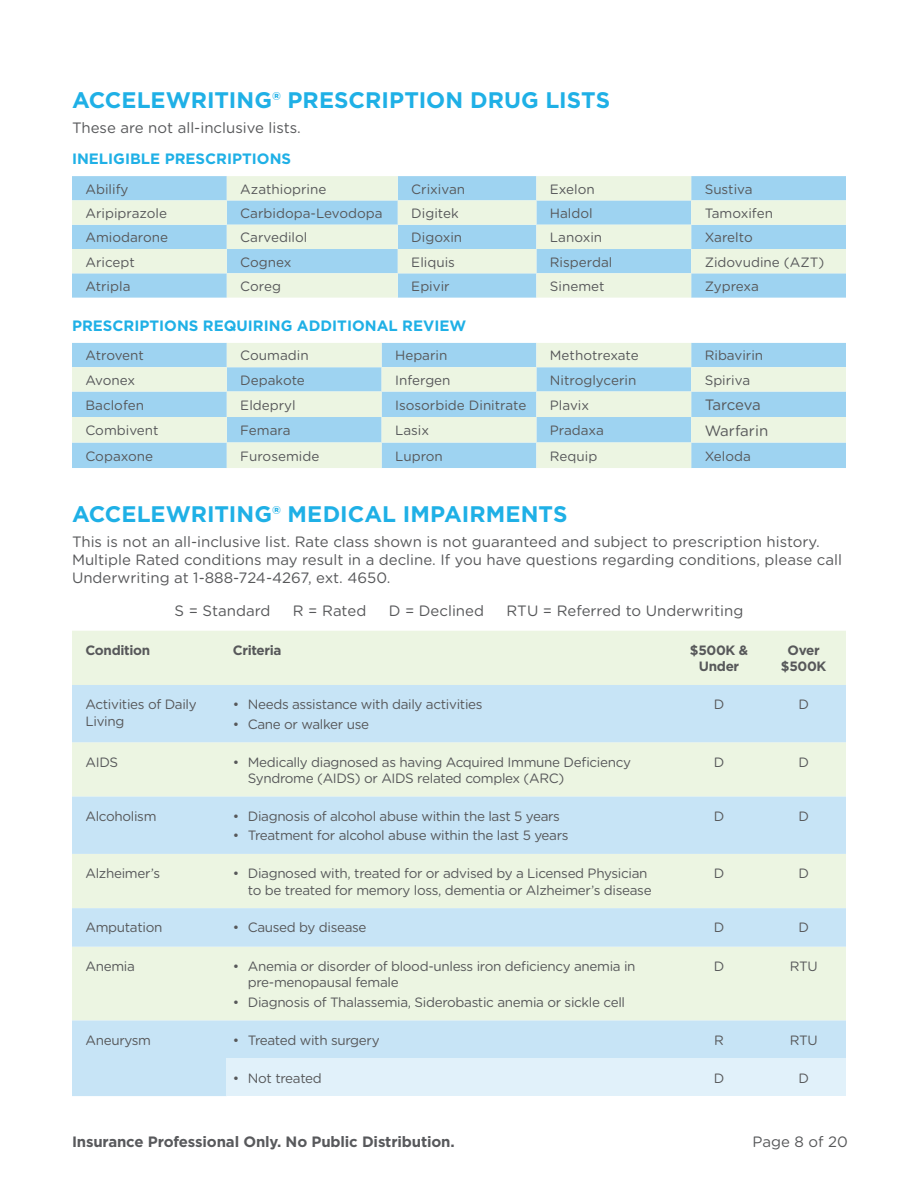
<style>
.page{position:relative;width:918px;height:1188px;background:#fff}
.page>*{position:absolute;margin:0;border:0;box-sizing:border-box;transform-origin:0 0}
.Title_1{font:700 22.5px "Gotham";color:#1fb0e6}
.Title_1-2{font:15px/18px "Gotham Rounded";color:#57585a}
.Title_1-3{font:700 15px "Gotham";color:#1fb0e6}
.t1{font:700 15px "Gotham";letter-spacing:-.01em;color:#58595c}
.Chart_Copy{font:15px "Gotham Rounded";letter-spacing:-.015em;color:#57585a}
.Chart_Copy-2{font:13.5px/16.5px "Gotham Rounded";letter-spacing:-.025em;color:#57585a}
.Chart_Copy-3{font:13.5px "Gotham Rounded";color:#57585a}
.Chart_Copy-4{font:700 13.5px/16.5px "Gotham";letter-spacing:-.025em;color:#57585a;text-align:center}
.Chart_Copy-5{font:13.5px "Gotham Rounded";letter-spacing:-.005em;color:#57585a}
</style>
<div class="page">
<div style="left:72px;top:631px;width:774px;height:54px;background:#ecf5e2"></div>
<svg style="left:72px;top:685px;width:774px;height:411px;background:#d8ecec"></svg>
<div style="left:227px;top:1058px;width:450px;height:38px;background:#e1f1fa"></div>
<div style="left:677px;top:1058px;width:84px;height:38px;background:#e1f1fa"></div>
<div style="left:761px;top:1058px;width:85px;height:38px;background:#e1f1fa"></div>
<svg style="left:72px;top:176px;width:774px;height:122px;background:#c4e3e9"></svg>
<svg style="left:72px;top:343px;width:774px;height:125px;background:#c3e3e9"></svg>
<p class="Title_1" style="left:72px;top:85px;width:540px">ACCELEWRITING® PRESCRIPTION DRUG LISTS</p>
<p class="Title_1-2" style="left:72px;top:118px;width:230px">These are not all-inclusive lists.</p>
<p class="Title_1-3" style="left:72px;top:149px;width:221px">INELIGIBLE PRESCRIPTIONS</p>
<p class="Chart_Copy-3" style="left:86px;top:180px;width:45px">Abilify</p>
<p class="Chart_Copy-3" style="left:240px;top:180px;width:88px">Azathioprine</p>
<p class="Chart_Copy-3" style="left:411px;top:180px;width:55px">Crixivan</p>
<p class="Chart_Copy-2" style="left:550px;top:180px;width:46px">Exelon</p>
<p class="Chart_Copy-3" style="left:705px;top:180px;width:49px">Sustiva</p>
<p class="Chart_Copy-3" style="left:86px;top:204px;width:83px">Aripiprazole</p>
<p class="Chart_Copy-3" style="left:240px;top:204px;width:144px">Carbidopa-Levodopa</p>
<p class="Chart_Copy-3" style="left:411px;top:204px;width:49px">Digitek</p>
<p class="Chart_Copy-2" style="left:550px;top:204px;width:44px">Haldol</p>
<p class="Chart_Copy-3" style="left:705px;top:204px;width:70px">Tamoxifen</p>
<p class="Chart_Copy-3" style="left:86px;top:228px;width:84px">Amiodarone</p>
<p class="Chart_Copy-3" style="left:240px;top:228px;width:69px">Carvedilol</p>
<p class="Chart_Copy-3" style="left:411px;top:228px;width:52px">Digoxin</p>
<p class="Chart_Copy-3" style="left:550px;top:228px;width:54px">Lanoxin</p>
<p class="Chart_Copy-5" style="left:705px;top:228px;width:50px">Xarelto</p>
<p class="Chart_Copy-3" style="left:86px;top:253px;width:51px">Aricept</p>
<p class="Chart_Copy-2" style="left:240px;top:253px;width:53px">Cognex</p>
<p class="Chart_Copy-3" style="left:411px;top:253px;width:45px">Eliquis</p>
<p class="Chart_Copy-3" style="left:550px;top:253px;width:64px">Risperdal</p>
<p class="Chart_Copy-3" style="left:705px;top:253px;width:121px">Zidovudine (AZT)</p>
<p class="Chart_Copy-3" style="left:86px;top:277px;width:47px">Atripla</p>
<p class="Chart_Copy-2" style="left:240px;top:277px;width:42px">Coreg</p>
<p class="Chart_Copy-2" style="left:411px;top:277px;width:40px">Epivir</p>
<p class="Chart_Copy-3" style="left:550px;top:277px;width:56px">Sinemet</p>
<p class="Chart_Copy-2" style="left:705px;top:277px;width:56px">Zyprexa</p>
<p class="Title_1-3" style="left:72px;top:316px;width:396px">PRESCRIPTIONS REQUIRING ADDITIONAL REVIEW</p>
<p class="Chart_Copy-2" style="left:86px;top:347px;width:60px">Atrovent</p>
<p class="Chart_Copy-3" style="left:240px;top:346px;width:70px">Coumadin</p>
<p class="Chart_Copy-3" style="left:395px;top:346px;width:54px">Heparin</p>
<p class="Chart_Copy-3" style="left:550px;top:346px;width:90px">Methotrexate</p>
<p class="Chart_Copy-3" style="left:705px;top:346px;width:60px">Ribavirin</p>
<p class="Chart_Copy-2" style="left:86px;top:371px;width:51px">Avonex</p>
<p class="Chart_Copy-3" style="left:240px;top:371px;width:66px">Depakote</p>
<p class="Chart_Copy-3" style="left:395px;top:371px;width:57px">Infergen</p>
<p class="Chart_Copy-3" style="left:550px;top:371px;width:88px">Nitroglycerin</p>
<p class="Chart_Copy-3" style="left:705px;top:371px;width:47px">Spiriva</p>
<p class="Chart_Copy-3" style="left:86px;top:396px;width:60px">Baclofen</p>
<p class="Chart_Copy-3" style="left:240px;top:396px;width:57px">Eldepryl</p>
<p class="Chart_Copy-3" style="left:395px;top:396px;width:133px">Isosorbide Dinitrate</p>
<p class="Chart_Copy-2" style="left:550px;top:396px;width:41px">Plavix</p>
<p class="Chart_Copy" style="left:705px;top:395px;width:58px">Tarceva</p>
<p class="Chart_Copy-3" style="left:86px;top:421px;width:75px">Combivent</p>
<p class="Chart_Copy-2" style="left:240px;top:422px;width:52px">Femara</p>
<p class="Chart_Copy-2" style="left:395px;top:422px;width:36px">Lasix</p>
<p class="Chart_Copy-3" style="left:550px;top:421px;width:56px">Pradaxa</p>
<p class="Chart_Copy" style="left:705px;top:420px;width:65px">Warfarin</p>
<p class="Chart_Copy-3" style="left:86px;top:447px;width:69px">Copaxone</p>
<p class="Chart_Copy-3" style="left:240px;top:447px;width:81px">Furosemide</p>
<p class="Chart_Copy-2" style="left:395px;top:447px;width:49px">Lupron</p>
<p class="Chart_Copy-2" style="left:550px;top:447px;width:49px">Requip</p>
<p class="Chart_Copy-2" style="left:705px;top:447px;width:48px">Xeloda</p>
<p class="Title_1" style="left:72px;top:499px;width:497px">ACCELEWRITING® MEDICAL IMPAIRMENTS</p>
<p class="Title_1-2" style="left:72px;top:532px;width:772px">This is not an all-inclusive list. Rate class shown is not guaranteed and subject to prescription history.<br>Multiple Rated conditions may result in a decline. If you have questions regarding conditions, please call<br>Underwriting at 1-888-724-4267, ext. 4650.</p>
<p class="Title_1-2" style="left:175px;top:601px;width:97px">S = Standard</p>
<p class="Title_1-2" style="left:293px;top:601px;width:75px">R = Rated</p>
<p class="Title_1-2" style="left:389px;top:601px;width:97px">D = Declined</p>
<p class="Title_1-2" style="left:507px;top:601px;width:238px">RTU = Referred to Underwriting</p>
<p class="Chart_Copy-4" style="left:86px;top:642px;width:66px">Condition</p>
<p class="Chart_Copy-4" style="left:233px;top:642px;width:50px">Criteria</p>
<p class="Chart_Copy-4" style="left:690px;top:642px;width:60px">$500K &amp;<br>Under</p>
<p class="Chart_Copy-4" style="left:781px;top:642px;width:47px">Over $500K</p>
<p class="Chart_Copy-2" style="left:86px;top:696px;width:113px">Activities of Daily<br>Living</p>
<p class="Chart_Copy-2" style="left:233px;top:696px;width:251px">• Needs assistance with daily activities</p>
<p class="Chart_Copy-2" style="left:714px;top:696px;width:12px">D</p>
<p class="Chart_Copy-2" style="left:798px;top:696px;width:12px">D</p>
<p class="Chart_Copy-2" style="left:233px;top:715px;width:138px">• Cane or walker use</p>
<p class="Chart_Copy-2" style="left:86px;top:753px;width:34px">AIDS</p>
<p class="Chart_Copy-2" style="left:248px;top:753px;width:385px;text-indent:-15px">• Medically diagnosed as having Acquired Immune Deficiency<br>Syndrome (AIDS) or AIDS related complex (ARC)</p>
<p class="Chart_Copy-2" style="left:714px;top:753px;width:12px">D</p>
<p class="Chart_Copy-2" style="left:798px;top:753px;width:12px">D</p>
<p class="Chart_Copy-2" style="left:86px;top:807px;width:73px">Alcoholism</p>
<p class="Chart_Copy-2" style="left:233px;top:807px;width:329px">• Diagnosis of alcohol abuse within the last 5 years</p>
<p class="Chart_Copy-2" style="left:233px;top:827px;width:337px">• Treatment for alcohol abuse within the last 5 years</p>
<p class="Chart_Copy-2" style="left:714px;top:807px;width:12px">D</p>
<p class="Chart_Copy-2" style="left:798px;top:807px;width:12px">D</p>
<p class="Chart_Copy-2" style="left:86px;top:865px;width:76px">Alzheimer’s</p>
<p class="Chart_Copy-2" style="left:248px;top:865px;width:405px;text-indent:-15px">• Diagnosed with, treated for or advised by a Licensed Physician to be treated for memory loss, dementia or Alzheimer’s disease</p>
<p class="Chart_Copy-2" style="left:714px;top:865px;width:12px">D</p>
<p class="Chart_Copy-2" style="left:798px;top:865px;width:12px">D</p>
<p class="Chart_Copy-2" style="left:86px;top:919px;width:78px">Amputation</p>
<p class="Chart_Copy-2" style="left:233px;top:919px;width:135px">• Caused by disease</p>
<p class="Chart_Copy-2" style="left:714px;top:919px;width:12px">D</p>
<p class="Chart_Copy-2" style="left:798px;top:919px;width:12px">D</p>
<p class="Chart_Copy-2" style="left:86px;top:957px;width:51px">Anemia</p>
<p class="Chart_Copy-2" style="left:248px;top:957px;width:389px;text-indent:-15px">• Anemia or disorder of blood-unless iron deficiency anemia in pre-menopausal female</p>
<p class="Chart_Copy-2" style="left:233px;top:993px;width:394px">• Diagnosis of Thalassemia, Siderobastic anemia or sickle cell</p>
<p class="Chart_Copy-2" style="left:714px;top:957px;width:12px">D</p>
<p class="Chart_Copy-2" style="left:790px;top:957px;width:29px">RTU</p>
<p class="Chart_Copy-2" style="left:86px;top:1031px;width:67px">Aneurysm</p>
<p class="Chart_Copy-2" style="left:233px;top:1031px;width:148px">• Treated with surgery</p>
<p class="Chart_Copy-2" style="left:714px;top:1031px;width:11px">R</p>
<p class="Chart_Copy-2" style="left:790px;top:1031px;width:29px">RTU</p>
<p class="Chart_Copy-2" style="left:233px;top:1069px;width:91px">• Not treated</p>
<p class="Chart_Copy-2" style="left:714px;top:1069px;width:12px">D</p>
<p class="Chart_Copy-2" style="left:798px;top:1069px;width:12px">D</p>
<p class="t1" style="left:72px;top:1131px;width:384px">Insurance Professional Only. No Public Distribution.</p>
<p class="Title_1-2" style="left:753px;top:1132px;width:97px">Page 8 of 20</p>
</div>
